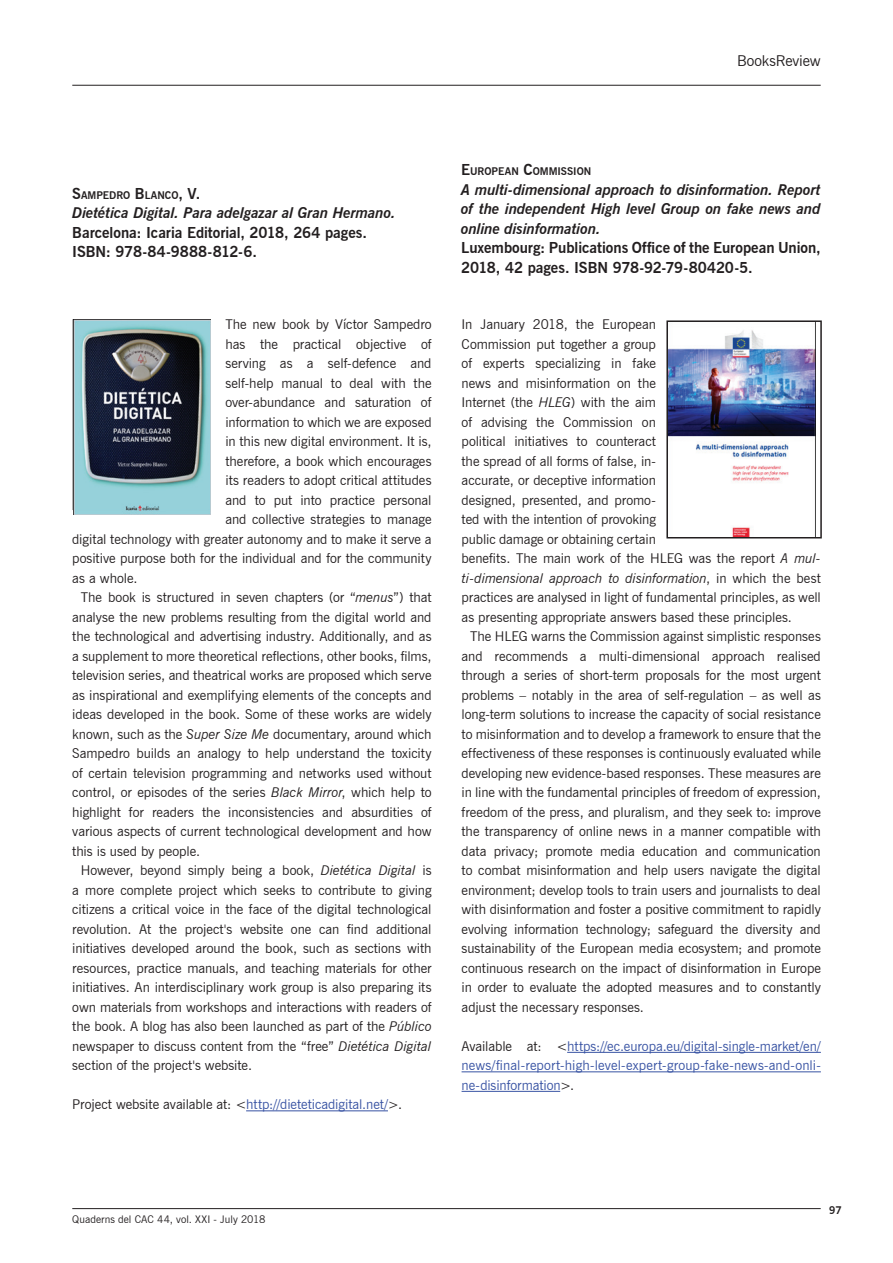
<style>
.page{position:relative;width:893px;height:1263px;background:#fff}
.page>*{position:absolute;margin:0;border:0;box-sizing:border-box;transform-origin:0 0}
.t1{font:italic 700 15px/19.5px "News Gothic BT";letter-spacing:-.005em;color:#231f20;text-align:justify}
.t2{font:700 15px/19.5px "News Gothic BT";letter-spacing:-.005em;color:#231f20}
.t3{font:15px "News Gothic BT";letter-spacing:-.005em;color:#231f20}
.t4{font:13.5px/19.5px "News Gothic BT";letter-spacing:-.005em;color:#231f20}
.t5{font:13.5px/19.5px "News Gothic BT";letter-spacing:.005em;color:#3853a3;text-align:justify}
.t6{font:700 10.5px "News Gothic BT";letter-spacing:-.005em;color:#231f20}
.t7{font:10.5px "News Gothic BT";letter-spacing:.005em;color:#231f20}
.t8{font:700 10.5px "News Gothic BT";color:#231f20}
.s1{font-size:15px}
.s2{font-style:italic}
.s3{color:#3853a3}
.s4{color:#231f20}
</style>
<div class="page">
<hr style="left:72px;top:85px;width:749px;height:1px;background:#231f20">
<hr style="left:72px;top:1208px;width:749px;height:1px;background:#231f20">
<hr style="left:246px;top:1110px;width:142px;height:1px;background:#3853a3">
<img style="left:73px;top:320px;width:137px;height:194px">
<hr style="left:567px;top:1052px;width:254px;height:1px;background:#3853a3">
<hr style="left:462px;top:1071px;width:359px;height:1px;background:#3853a3">
<hr style="left:462px;top:1091px;width:98px;height:1px;background:#3853a3">
<img style="left:669px;top:324px;width:146px;height:211px">
<div style="left:666px;top:320px;width:156px;height:218px;border:2px solid #231f20"></div>
<p class="t3" style="left:737px;top:51px;width:85px">BooksReview</p>
<p class="t6" style="left:72px;top:189px;width:130px"><span class="s1">S</span>AM PEDRO <span class="s1">B</span>LANCO<span class="s1">, V.</span></p>
<p class="t1" style="left:72px;top:203px;width:325px">Dietética Digital. Para adelgazar al Gran Hermano.</p>
<p class="t2" style="left:72px;top:223px;width:296px">Barcelona: Icaria Editorial, 2018, 264 pages.<br>ISBN: 978-84-9888-812-6.</p>
<p class="t4" style="left:225px;top:315px;width:208px">The new book by Víctor Sampedro</p>
<p class="t4" style="left:225px;top:334px;width:208px">has the practical objective of</p>
<p class="t4" style="left:225px;top:354px;width:208px">serving as a self-defence and</p>
<p class="t4" style="left:225px;top:373px;width:208px">self-help manual to deal with the</p>
<p class="t4" style="left:225px;top:393px;width:208px">over-abundance and saturation of</p>
<p class="t4" style="left:225px;top:412px;width:208px">information to which we are exposed</p>
<p class="t4" style="left:225px;top:432px;width:208px">in this new digital environment. It is,</p>
<p class="t4" style="left:225px;top:451px;width:208px">therefore, a book which encourages</p>
<p class="t4" style="left:225px;top:471px;width:208px">its readers to adopt critical attitudes</p>
<p class="t4" style="left:225px;top:490px;width:208px">and to put into practice personal</p>
<p class="t4" style="left:225px;top:510px;width:208px">and collective strategies to manage</p>
<p class="t4" style="left:72px;top:529px;width:361px">digital technology with greater autonomy and to make it serve a</p>
<p class="t4" style="left:72px;top:549px;width:361px">positive purpose both for the individual and for the community</p>
<p class="t4" style="left:72px;top:568px;width:67px">as a whole.</p>
<p class="t4" style="left:81px;top:588px;width:352px">The book is structured in seven chapters (or “<span class="s2">menus</span>”) that</p>
<p class="t4" style="left:72px;top:607px;width:361px">analyse the new problems resulting from the digital world and</p>
<p class="t4" style="left:72px;top:627px;width:361px">the technological and advertising industry. Additionally, and as</p>
<p class="t4" style="left:72px;top:646px;width:361px">a supplement to more theoretical reflections, other books, films,</p>
<p class="t4" style="left:72px;top:666px;width:361px">television series, and theatrical works are proposed which serve</p>
<p class="t4" style="left:72px;top:685px;width:361px">as inspirational and exemplifying elements of the concepts and</p>
<p class="t4" style="left:72px;top:705px;width:361px">ideas developed in the book. Some of these works are widely</p>
<p class="t4" style="left:72px;top:724px;width:361px">known, such as the <span class="s2">Super Size Me</span> documentary, around which</p>
<p class="t4" style="left:72px;top:744px;width:361px">Sampedro builds an analogy to help understand the toxicity</p>
<p class="t4" style="left:72px;top:763px;width:361px">of certain television programming and networks used without</p>
<p class="t4" style="left:72px;top:783px;width:361px">control, or episodes of the series <span class="s2">Black Mirror</span>, which help to</p>
<p class="t4" style="left:72px;top:802px;width:361px">highlight for readers the inconsistencies and absurdities of</p>
<p class="t4" style="left:72px;top:822px;width:361px">various aspects of current technological development and how</p>
<p class="t4" style="left:72px;top:841px;width:129px">this is used by people.</p>
<p class="t4" style="left:81px;top:861px;width:352px">However, beyond simply being a book, <span class="s2">Dietética Digital</span> is</p>
<p class="t4" style="left:72px;top:880px;width:361px">a more complete project which seeks to contribute to giving</p>
<p class="t4" style="left:72px;top:900px;width:361px">citizens a critical voice in the face of the digital technological</p>
<p class="t4" style="left:72px;top:919px;width:361px">revolution. At the project's website one can find additional</p>
<p class="t4" style="left:72px;top:939px;width:361px">initiatives developed around the book, such as sections with</p>
<p class="t4" style="left:72px;top:958px;width:361px">resources, practice manuals, and teaching materials for other</p>
<p class="t4" style="left:72px;top:978px;width:361px">initiatives. An interdisciplinary work group is also preparing its</p>
<p class="t4" style="left:72px;top:997px;width:361px">own materials from workshops and interactions with readers of</p>
<p class="t4" style="left:72px;top:1017px;width:361px">the book. A blog has also been launched as part of the <span class="s2">Público</span></p>
<p class="t4" style="left:72px;top:1036px;width:361px">newspaper to discuss content from the “free” <span class="s2">Dietética Digital</span></p>
<p class="t4" style="left:72px;top:1056px;width:181px">section of the project's website.</p>
<p class="t4" style="left:72px;top:1095px;width:331px">Project website available at: &lt;<span class="s3">http://dieteticadigital.net/</span>&gt;.</p>
<p class="t6" style="left:461px;top:165px;width:81px"><span class="s1">E</span>UROPEAN <span class="s1">C</span>OMM</p>
<p class="t6" style="left:558px;top:165px;width:35px">ISSION</p>
<p class="t1" style="left:461px;top:180px;width:361px">A multi-dimensional approach to disinformation. Report of the independent High level Group on fake news and online disinformation.</p>
<p class="t2" style="left:461px;top:238px;width:361px">Luxembourg: Publications Office of the European Union,<br>2018, 42 pages. ISBN 978-92-79-80420-5.</p>
<p class="t4" style="left:462px;top:315px;width:361px">In January 2018, the European<br>Commission put together a group<br>of experts specializing in fake<br>news and misinformation on the<br>Internet (the <span class="s2">HLEG</span>) with the aim<br>of advising the Commission on<br>political initiatives to counteract<br>the spread of all forms of false, in-<br>accurate, or deceptive information<br>designed, presented, and promo-<br>ted with the intention of provoking<br>public damage or obtaining certain<br>benefits. The main work of the HLEG was the report <span class="s2">A mul&shy;ti-dimensional approach to disinformation</span>, in which the best practices are analysed in light of fundamental principles, as well as presenting appropriate answers based these principles.</p>
<p class="t4" style="left:462px;top:627px;width:361px;text-align:justify;text-indent:9px">The HLEG warns the Commission against simplistic responses and recommends a multi-dimensional approach realised through a series of short-term proposals for the most urgent problems – notably in the area of self-regulation – as well as long-term solutions to increase the capacity of social resistance to misinformation and to develop a framework to ensure that the effectiveness of these responses is continuously evaluated while developing new evidence-based responses. These measures are in line with the fundamental principles of freedom of expression, freedom of the press, and pluralism, and they seek to: improve the transparency of online news in a manner compatible with data privacy; promote media education and communication to combat misinformation and help users navigate the digital environment; develop tools to train users and journalists to deal with disinformation and foster a positive commitment to rapidly evolving information technology; safeguard the diversity and sustainability of the European media ecosystem; and promote continuous research on the impact of disinformation in Europe in order to evaluate the adopted measures and to constantly adjust the necessary responses.</p>
<p class="t5" style="left:462px;top:1036px;width:361px"><span class="s4">Available at: &lt;</span>https://ec.europa.eu/digital-single-market/en/ news/final-report-high-level-expert-group-fake-news-and-onli&shy;ne-disinformation<span class="s4">&gt;.</span></p>
<p class="t7" style="left:72px;top:1213px;width:195px">Quaderns del CAC 44, vol. XXI - July 2018</p>
<p class="t8" style="left:829px;top:1203px;width:14px">97</p>
</div>
